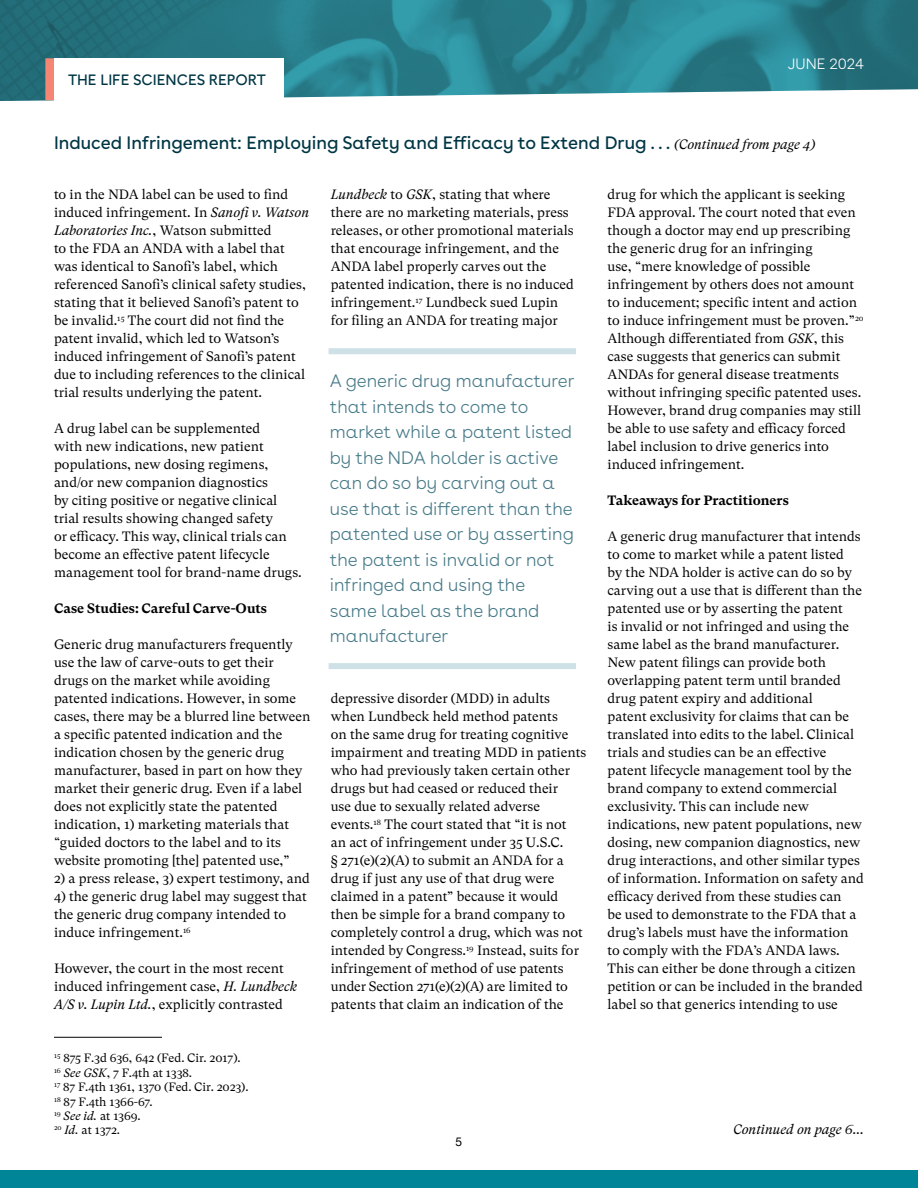
<style>
.page{position:relative;width:918px;height:1188px;background:#fff}
.page>*{position:absolute;margin:0;border:0;box-sizing:border-box;transform-origin:0 0}
.t1{font:300 18px/25.5px "Buenos Aires";color:#477a88}
.t2{font:18px "Buenos Aires";color:#003644}
.t3{font:15px "Buenos Aires";color:#003644}
.t4{font:300 15px "Buenos Aires";color:#fff}
.t5{font:13.5px/18px "GT Super Text";color:#000}
.t6{font:700 13.5px "GT Super Text";color:#000}
.t7{font:italic 13.5px "GT Super Text";letter-spacing:-.01em;color:#000}
.t8{font:12px/14.4px "GT Super Text";color:#000}
.t9{font:12px "Helvetica Neue";color:#000}
.s1{font-family:"GT Super Text";font-style:italic;font-size:13.5px;color:#000}
.s2{font-style:italic}
</style>
<div class="page">
<svg style="left:0;top:0;width:918px;height:101px;background:#348591"></svg>
<div style="left:54px;top:58px;width:230px;height:50px;background:#fff"></div>
<div style="left:45px;top:58px;width:9px;height:42px;background:#f58674"></div>
<div style="left:0;top:1171px;width:918px;height:17px;background:#008598"></div>
<hr style="left:54px;top:1037px;width:108px;height:1px;background:#000">
<div style="left:329px;top:348px;width:247px;height:6px;background:#cee1e7"></div>
<div style="left:329px;top:663px;width:247px;height:6px;background:#cee1e7"></div>
<p class="t3" style="left:68px;top:68px;width:200px">THE LIFE SCIENCES REPORT</p>
<p class="t4" style="left:788px;top:52px;width:78px">JUNE 2024</p>
<h1 class="t2" style="left:54px;top:128px;width:763px">Induced Infringement: Employing Safety and Efficacy to Extend Drug . . . <span class="s1">(Continued from page 4)</span></h1>
<p class="t5" style="left:54px;top:186px;width:257px">to in the NDA label can be used to find induced infringement. In <span class="s2">Sanofi v. Watson Laboratories Inc.</span>, Watson submitted<br>to the FDA an ANDA with a label that was identical to Sanofi’s label, which referenced Sanofi’s clinical safety studies, stating that it believed Sanofi’s patent to be invalid.<sup>15</sup> The court did not find the patent invalid, which led to Watson’s induced infringement of Sanofi’s patent due to including references to the clinical trial results underlying the patent.</p>
<p class="t5" style="left:54px;top:420px;width:249px">A drug label can be supplemented<br>with new indications, new patient populations, new dosing regimens, and/or new companion diagnostics<br>by citing positive or negative clinical trial results showing changed safety<br>or efficacy. This way, clinical trials can become an effective patent lifecycle management tool for brand-name drugs.</p>
<p class="t6" style="left:54px;top:601px;width:215px">Case Studies: Careful Carve-Outs</p>
<p class="t5" style="left:54px;top:636px;width:258px">Generic drug manufacturers frequently use the law of carve-outs to get their drugs on the market while avoiding patented indications. However, in some cases, there may be a blurred line between a specific patented indication and the indication chosen by the generic drug manufacturer, based in part on how they market their generic drug. Even if a label does not explicitly state the patented indication, 1) marketing materials that “guided doctors to the label and to its website promoting [the] patented use,”</p>
<p class="t5" style="left:54px;top:870px;width:257px">2) a press release, 3) expert testimony, and</p>
<p class="t5" style="left:54px;top:888px;width:255px">4) the generic drug label may suggest that the generic drug company intended to induce infringement.<sup>16</sup></p>
<p class="t5" style="left:54px;top:960px;width:245px">However, the court in the most recent induced infringement case, <span class="s2">H. Lundbeck<br>A/S v. Lupin Ltd.</span>, explicitly contrasted</p>
<p class="t8" style="left:54px;top:1051px;width:196px"><sup>15</sup> 875 F.3d 636, 642 (Fed. Cir. 2017).<br><sup>16</sup> <span class="s2">See GSK</span>, 7 F.4th at 1338.<br><sup>17</sup> 87 F.4th 1361, 1370 (Fed. Cir. 2023).<br><sup>18</sup> 87 F.4th 1366-67.<br><sup>19</sup> <span class="s2">See id.</span> at 1369.<br><sup>20</sup> <span class="s2">Id.</span> at 1372.</p>
<p class="t5" style="left:331px;top:186px;width:245px"><span class="s2">Lundbeck</span> to <span class="s2">GSK</span>, stating that where there are no marketing materials, press releases, or other promotional materials that encourage infringement, and the ANDA label properly carves out the patented indication, there is no induced infringement.<sup>17</sup> Lundbeck sued Lupin for filing an ANDA for treating major</p>
<p class="t1" style="left:330px;top:367px;width:246px">A generic drug manufacturer that intends to come to market while a patent listed by the NDA holder is active can do so by carving out a use that is different than the patented use or by asserting the patent is invalid or not infringed and using the same label as the brand manufacturer</p>
<p class="t5" style="left:331px;top:690px;width:257px">depressive disorder (MDD) in adults when Lundbeck held method patents<br>on the same drug for treating cognitive impairment and treating MDD in patients who had previously taken certain other drugs but had ceased or reduced their<br>use due to sexually related adverse events.<sup>18</sup> The court stated that “it is not<br>an act of infringement under 35 U.S.C.<br>§ 271(e)(2)(A) to submit an ANDA for a drug if just any use of that drug were claimed in a patent” because it would then be simple for a brand company to completely control a drug, which was not intended by Congress.<sup>19</sup> Instead, suits for infringement of method of use patents under Section 271(e)(2)(A) are limited to patents that claim an indication of the</p>
<p class="t9" style="left:456px;top:1133px;width:8px">5</p>
<p class="t5" style="left:607px;top:186px;width:258px">drug for which the applicant is seeking FDA approval. The court noted that even though a doctor may end up prescribing the generic drug for an infringing<br>use, “mere knowledge of possible infringement by others does not amount to inducement; specific intent and action to induce infringement must be proven.”<sup>20<br></sup>Although differentiated from <span class="s2">GSK</span>, this case suggests that generics can submit ANDAs for general disease treatments without infringing specific patented uses.<br>However, brand drug companies may still be able to use safety and efficacy forced label inclusion to drive generics into induced infringement.</p>
<p class="t6" style="left:608px;top:493px;width:183px">Takeaways for Practitioners</p>
<p class="t5" style="left:608px;top:528px;width:258px">A generic drug manufacturer that intends to come to market while a patent listed<br>by the NDA holder is active can do so by carving out a use that is different than the patented use or by asserting the patent<br>is invalid or not infringed and using the same label as the brand manufacturer.<br>New patent filings can provide both overlapping patent term until branded drug patent expiry and additional<br>patent exclusivity for claims that can be translated into edits to the label. Clinical trials and studies can be an effective patent lifecycle management tool by the brand company to extend commercial exclusivity. This can include new indications, new patent populations, new dosing, new companion diagnostics, new drug interactions, and other similar types of information. Information on safety and efficacy derived from these studies can<br>be used to demonstrate to the FDA that a drug’s labels must have the information to comply with the FDA’s ANDA laws.<br>This can either be done through a citizen petition or can be included in the branded label so that generics intending to use</p>
<p class="t7" style="left:733px;top:1122px;width:132px">Continued on page 6...</p>
</div>
